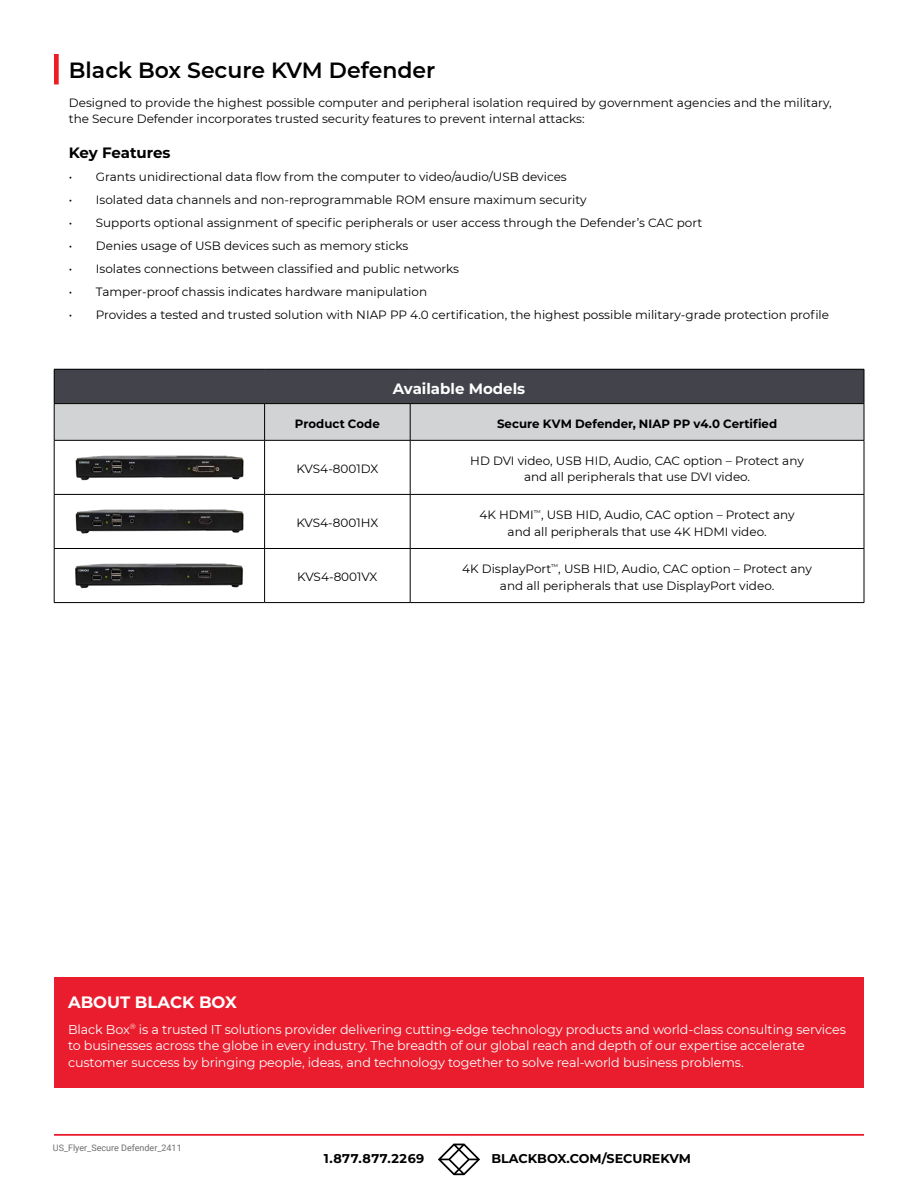
<style>
.page{position:relative;width:918px;height:1188px;background:#fff}
.page>*{position:absolute;margin:0;border:0;box-sizing:border-box;transform-origin:0 0}
.t1{font:600 21.9px "Montserrat";color:#000}
.t2{font:700 16.5px "Montserrat";color:#fff}
.t3{font:700 15px "Montserrat";color:#fff}
.t4{font:700 15px "Montserrat";letter-spacing:-.01em;color:#000}
.t5{font:12.75px/16.5px "Montserrat";letter-spacing:-.01em;color:#fff}
.t6{font:700 12.75px "Montserrat";color:#000101}
.t7{font:700 12.75px "Montserrat";letter-spacing:.04em;color:#000101}
.t8{font:12px/16.5px "Montserrat";color:#000;text-align:center}
.t9{font:700 12px "Montserrat";color:#000}
.t10{font:9px "Roboto";color:#6d6e71}
</style>
<div class="page">
<hr style="left:54px;top:1134px;width:810px;height:2px;background:#e91d2d">
<svg style="left:438px;top:1144px;width:42px;height:31px"></svg>
<div style="left:54px;top:54px;width:5px;height:30px;background:#ed1d24"></div>
<div style="left:54px;top:369px;width:810px;height:35px;background:#43444b"></div>
<div style="left:55px;top:404px;width:809px;height:36px;background:#d1d3d4"></div>
<hr style="left:54px;top:369px;width:211px;height:1px;background:#000">
<hr style="left:54px;top:369px;width:1px;height:34px;background:#000">
<hr style="left:265px;top:369px;width:145px;height:1px;background:#000">
<hr style="left:410px;top:369px;width:454px;height:1px;background:#000">
<hr style="left:864px;top:369px;width:1px;height:34px;background:#000">
<hr style="left:410px;top:441px;width:1px;height:53px;background:#000">
<hr style="left:410px;top:495px;width:1px;height:53px;background:#000">
<hr style="left:410px;top:549px;width:1px;height:53px;background:#000">
<hr style="left:410px;top:404px;width:1px;height:36px;background:#000">
<hr style="left:54px;top:441px;width:1px;height:53px;background:#000">
<hr style="left:264px;top:441px;width:1px;height:53px;background:#000">
<hr style="left:864px;top:441px;width:1px;height:53px;background:#000">
<hr style="left:54px;top:494px;width:211px;height:1px;background:#000">
<hr style="left:54px;top:495px;width:1px;height:53px;background:#000">
<hr style="left:265px;top:494px;width:145px;height:1px;background:#000">
<hr style="left:264px;top:495px;width:1px;height:53px;background:#000">
<hr style="left:410px;top:494px;width:454px;height:1px;background:#000">
<hr style="left:864px;top:495px;width:1px;height:53px;background:#000">
<hr style="left:54px;top:548px;width:211px;height:1px;background:#000">
<hr style="left:54px;top:549px;width:1px;height:53px;background:#000">
<hr style="left:265px;top:548px;width:145px;height:1px;background:#000">
<hr style="left:264px;top:549px;width:1px;height:53px;background:#000">
<hr style="left:410px;top:548px;width:454px;height:1px;background:#000">
<hr style="left:864px;top:549px;width:1px;height:53px;background:#000">
<hr style="left:54px;top:602px;width:211px;height:1px;background:#000">
<hr style="left:265px;top:602px;width:145px;height:1px;background:#000">
<hr style="left:410px;top:602px;width:454px;height:1px;background:#000">
<hr style="left:54px;top:403px;width:211px;height:1px;background:#000">
<hr style="left:54px;top:404px;width:1px;height:36px;background:#000">
<hr style="left:265px;top:403px;width:145px;height:1px;background:#000">
<hr style="left:264px;top:404px;width:1px;height:36px;background:#000">
<hr style="left:410px;top:403px;width:454px;height:1px;background:#000">
<hr style="left:864px;top:404px;width:1px;height:36px;background:#000">
<hr style="left:54px;top:440px;width:211px;height:1px;background:#000">
<hr style="left:265px;top:440px;width:145px;height:1px;background:#000">
<hr style="left:410px;top:440px;width:454px;height:1px;background:#000">
<img style="left:75px;top:455px;width:169px;height:26px">
<img style="left:75px;top:509px;width:169px;height:25px">
<img style="left:75px;top:563px;width:169px;height:26px">
<div style="left:54px;top:978px;width:809px;height:110px;background:#e91d2d"></div>
<h1 class="t1" style="left:69px;top:55px;width:368px">Black Box Secure KVM Defender</h1>
<p class="t8" style="left:69px;top:94px;width:764px;text-align:left">Designed to provide the highest possible computer and peripheral isolation required by government agencies and the military, the Secure Defender incorporates trusted security features to prevent internal attacks:</p>
<p class="t4" style="left:69px;top:143px;width:103px">Key Features</p>
<p class="t8" style="left:69px;top:168px;width:499px">• Grants unidirectional data flow from the computer to video/audio/USB devices</p>
<p class="t8" style="left:69px;top:191px;width:519px">• Isolated data channels and non-reprogrammable ROM ensure maximum security</p>
<p class="t8" style="left:69px;top:214px;width:635px">• Supports optional assignment of specific peripherals or user access through the Defender’s CAC port</p>
<p class="t8" style="left:69px;top:237px;width:341px">• Denies usage of USB devices such as memory sticks</p>
<p class="t8" style="left:69px;top:260px;width:392px">• Isolates connections between classified and public networks</p>
<p class="t8" style="left:69px;top:283px;width:360px">• Tamper-proof chassis indicates hardware manipulation</p>
<p class="t8" style="left:69px;top:306px;width:762px">• Provides a tested and trusted solution with NIAP PP 4.0 certification, the highest possible military-grade protection profile</p>
<p class="t3" style="left:393px;top:378px;width:134px">Available Models</p>
<p class="t9" style="left:295px;top:416px;width:86px">Product Code</p>
<p class="t9" style="left:497px;top:416px;width:282px">Secure KVM Defender, NIAP PP v4.0 Certified</p>
<p class="t8" style="left:297px;top:460px;width:83px">KVS4-8001DX</p>
<p class="t8" style="left:470px;top:452px;width:335px">HD DVI video, USB HID, Audio, CAC option – Protect any and all peripherals that use DVI video.</p>
<p class="t8" style="left:296px;top:514px;width:83px">KVS4-8001HX</p>
<p class="t8" style="left:480px;top:506px;width:317px">4K HDMI<sup>™</sup>, USB HID, Audio, CAC option – Protect any and all peripherals that use 4K HDMI video.</p>
<p class="t8" style="left:297px;top:568px;width:82px">KVS4-8001VX</p>
<p class="t8" style="left:462px;top:560px;width:351px">4K DisplayPort<sup>™</sup>, USB HID, Audio, CAC option – Protect any and all peripherals that use DisplayPort video.</p>
<h2 class="t2" style="left:68px;top:991px;width:170px">ABOUT BLACK BOX</h2>
<p class="t5" style="left:68px;top:1020px;width:779px">Black Box<sup>®</sup> is a trusted IT solutions provider delivering cutting-edge technology products and world-class consulting services to businesses across the globe in every industry. The breadth of our global reach and depth of our expertise accelerate customer success by bringing people, ideas, and technology together to solve real-world business problems.</p>
<p class="t10" style="left:53px;top:1141px;width:130px">US_Flyer_Secure Defender_2411</p>
<p class="t7" style="left:324px;top:1150px;width:102px">1.877.877.2269</p>
<p class="t6" style="left:491px;top:1150px;width:201px">BLACKBOX.COM/SECUREKVM</p>
</div>
